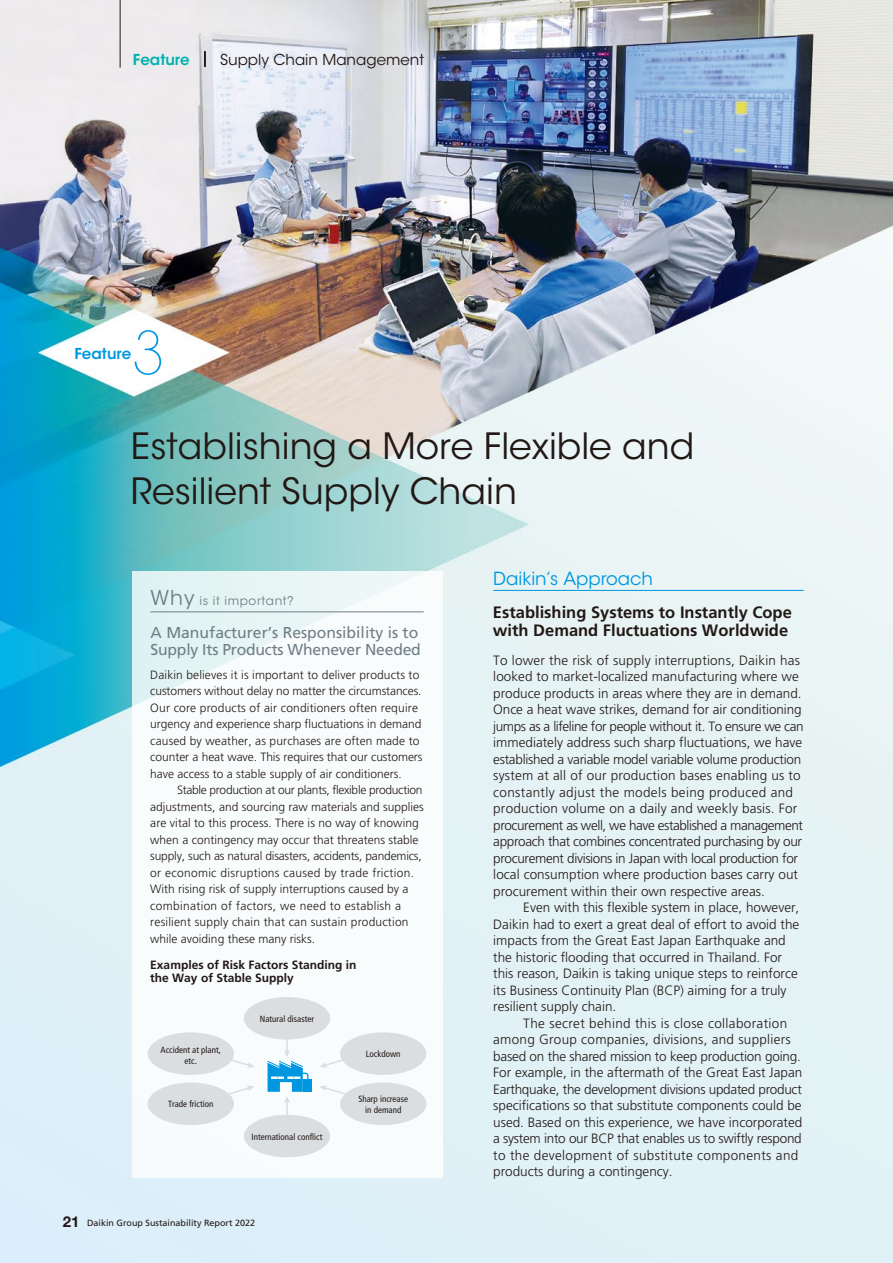
<style>
.page{position:relative;width:893px;height:1263px;background:#fff}
.page>*{position:absolute;margin:0;border:0;box-sizing:border-box;transform-origin:0 0}
.t1{font:200 58.65px "ITC Avant Garde Std";color:#0097e0}
.t2{font:36px/45px "ITC Avant Garde Std";color:#221815}
.t3{font:18px "ITC Avant Garde Std";color:#0097e0}
.t4{font:700 16.5px/18px "Frutiger LT Std";color:#221815}
.t5{font:15.75px/17.2px "Frutiger LT Std";letter-spacing:-.005em;color:#707f87}
.t6{font:15px "ITC Avant Garde Std";color:#221815}
.t7{font:600 15px "ITC Avant Garde Std";color:#0097e0}
.t8{font:300 13.5px/16.5px "Frutiger LT Std";color:#221815}
.t9{font:300 12px/16.5px "Frutiger LT Std";color:#221815}
.t10{font:700 12px/13.5px "Frutiger LT Std";color:#221815}
.t11{font:12px "ITC Avant Garde Std";letter-spacing:.05em;color:#707f87}
.t12{font:condensed 9px/10.5px "Frutiger LT Std";color:#221815;text-align:center}
.t13{font:9px "Frutiger LT Std";color:#221815}
.s1{font-weight:600;color:#00b1ae}
.s2{font-weight:200}
.s3{font-size:20.25px}
.s4{font-family:"Helvetica Neue LT Std";font-weight:700;font-size:15px}
</style>
<div class="page">
<img style="left:0;top:0;width:893px;height:1263px">
<div style="left:132px;top:571px;width:310px;height:607px;background:#fff"></div>
<div style="left:244px;top:997px;width:86px;height:42px;background:#dadee0;border-radius:50%"></div>
<div style="left:244px;top:1115px;width:86px;height:42px;background:#dadee0;border-radius:50%"></div>
<div style="left:340px;top:1032px;width:86px;height:43px;background:#dadee0;border-radius:50%"></div>
<div style="left:340px;top:1082px;width:86px;height:43px;background:#dadee0;border-radius:50%"></div>
<div style="left:148px;top:1032px;width:86px;height:43px;background:#dadee0;border-radius:50%"></div>
<div style="left:148px;top:1082px;width:86px;height:43px;background:#dadee0;border-radius:50%"></div>
<hr style="left:286px;top:1101px;width:2px;height:21px;background:#dadee0">
<hr style="left:286px;top:1031px;width:2px;height:21px;background:#dadee0">
<svg style="left:220px;top:1085px;width:35px;height:13px"></svg>
<svg style="left:319px;top:1056px;width:32px;height:12px"></svg>
<svg style="left:223px;top:1056px;width:32px;height:12px"></svg>
<svg style="left:319px;top:1085px;width:35px;height:12px"></svg>
<div style="left:304px;top:1079px;width:8px;height:13px;background:#0097e0"></div>
<svg style="left:268px;top:1050px;width:40px;height:53px"></svg>
<hr style="left:493px;top:590px;width:311px;height:1px;background:#0097e0">
<hr style="left:150px;top:611px;width:274px;height:1px;background:#707f87">
<svg style="left:205px;top:51px;width:1px;height:16px"></svg>
<hr style="left:120px;top:0;width:1px;height:68px;background:#221815">
<p class="t6" style="left:133px;top:50px;width:293px"><span class="s1">Feature</span> <span class="s2">|</span> Supply Chain Management</p>
<h1 class="t1" style="left:132px;top:319px;width:34px">3</h1>
<p class="t7" style="left:74px;top:344px;width:58px">Feature</p>
<h2 class="t2" style="left:131px;top:424px;width:565px">Establishing a More Flexible and<br>Resilient Supply Chain</h2>
<p class="t11" style="left:151px;top:594px;width:145px"><span class="s3">Why</span> is it important?</p>
<p class="t5" style="left:151px;top:624px;width:272px">A Manufacturer’s Responsibility is to<br>Supply Its Products Whenever Needed</p>
<p class="t9" style="left:150px;top:666px;width:274px">Daikin believes it is important to deliver products to customers without delay no matter the circumstances.<br>Our core products of air conditioners often require urgency and experience sharp fluctuations in demand caused by weather, as purchases are often made to counter a heat wave. This requires that our customers have access to a stable supply of air conditioners.</p>
<p class="t9" style="left:150px;top:782px;width:275px;text-indent:27px">Stable production at our plants, flexible production adjustments, and sourcing raw materials and supplies are vital to this process. There is no way of knowing when a contingency may occur that threatens stable supply, such as natural disasters, accidents, pandemics, or economic disruptions caused by trade friction.<br>With rising risk of supply interruptions caused by a combination of factors, we need to establish a resilient supply chain that can sustain production while avoiding these many risks.</p>
<p class="t10" style="left:150px;top:958px;width:208px">Examples of Risk Factors Standing in the Way of Stable Supply</p>
<p class="t12" style="left:161px;top:1045px;width:62px">Accident at plant, etc.</p>
<p class="t12" style="left:168px;top:1098px;width:47px">Trade friction</p>
<p class="t12" style="left:260px;top:1014px;width:56px">Natural disaster</p>
<p class="t12" style="left:252px;top:1131px;width:72px">International conflict</p>
<p class="t13" style="left:63px;top:1218px;width:194px"><span class="s4">21</span> Daikin Group Sustainability Report 2022</p>
<p class="t12" style="left:366px;top:1049px;width:36px">Lockdown</p>
<p class="t12" style="left:358px;top:1094px;width:51px">Sharp increase in demand</p>
<h3 class="t3" style="left:493px;top:567px;width:161px">Daikin’s Approach</h3>
<p class="t4" style="left:493px;top:603px;width:300px">Establishing Systems to Instantly Cope with Demand Fluctuations Worldwide</p>
<p class="t8" style="left:493px;top:652px;width:312px">To lower the risk of supply interruptions, Daikin has looked to market-localized manufacturing where we produce products in areas where they are in demand.<br>Once a heat wave strikes, demand for air conditioning jumps as a lifeline for people without it. To ensure we can immediately address such sharp fluctuations, we have established a variable model variable volume production system at all of our production bases enabling us to constantly adjust the models being produced and production volume on a daily and weekly basis. For procurement as well, we have established a management approach that combines concentrated purchasing by our procurement divisions in Japan with local production for local consumption where production bases carry out procurement within their own respective areas.</p>
<p class="t8" style="left:493px;top:899px;width:308px;text-indent:30px">Even with this flexible system in place, however, Daikin had to exert a great deal of effort to avoid the impacts from the Great East Japan Earthquake and the historic flooding that occurred in Thailand. For this reason, Daikin is taking unique steps to reinforce its Business Continuity Plan (BCP) aiming for a truly resilient supply chain.</p>
<p class="t8" style="left:493px;top:1015px;width:311px;text-indent:30px">The secret behind this is close collaboration among Group companies, divisions, and suppliers based on the shared mission to keep production going.<br>For example, in the aftermath of the Great East Japan Earthquake, the development divisions updated product specifications so that substitute components could be used. Based on this experience, we have incorporated a system into our BCP that enables us to swiftly respond to the development of substitute components and products during a contingency.</p>
</div>
